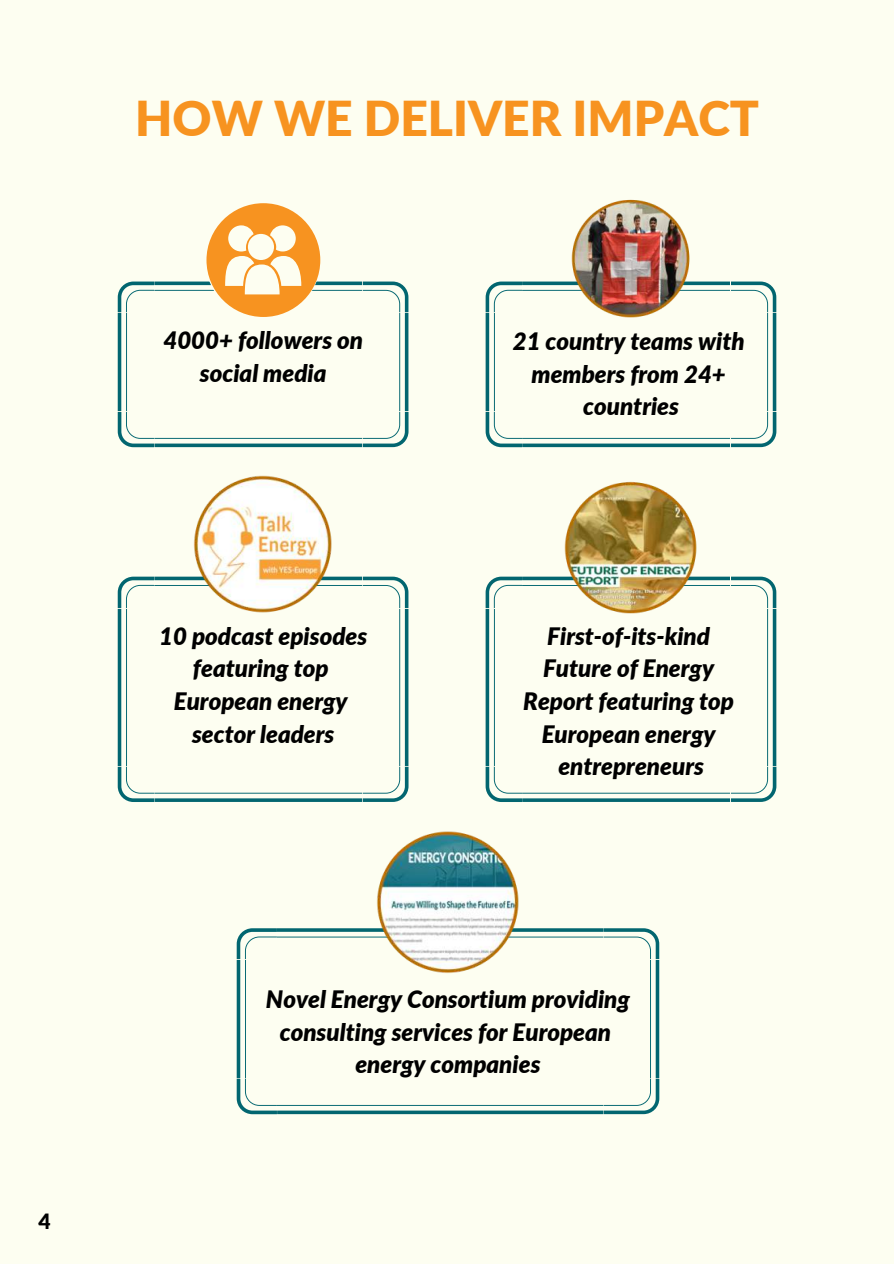
<style>
.page{position:relative;width:894px;height:1264px;background:#fff}
.page>*{position:absolute;margin:0;border:0;box-sizing:border-box;transform-origin:0 0}
.t1{font:900 48px "Lato";color:#f79320}
.t2{font:italic 900 24px/32.7px "Lato";color:#000;text-align:center}
.t3{font:900 21px "Lato";color:#000}
</style>
<div class="page">
<div style="left:0;top:0;width:893px;height:1263px;background:#fdfef1"></div>
<svg style="left:485px;top:281px;width:291px;height:166px"></svg>
<img style="left:571px;top:199px;width:119px;height:119px">
<svg style="left:237px;top:928px;width:422px;height:186px"></svg>
<img style="left:376px;top:831px;width:143px;height:142px">
<svg style="left:118px;top:281px;width:290px;height:166px"></svg>
<svg style="left:206px;top:203px;width:114px;height:114px"></svg>
<svg style="left:118px;top:576px;width:290px;height:226px"></svg>
<img style="left:194px;top:475px;width:138px;height:138px">
<svg style="left:485px;top:576px;width:291px;height:226px"></svg>
<img style="left:564px;top:481px;width:133px;height:132px">
<p class="t3" style="left:39px;top:1208px;width:14px">4</p>
<h1 class="t1" style="left:135px;top:89px;width:625px">HOW WE DELIVER IMPACT</h1>
<p class="t2" style="left:163px;top:323px;width:201px">4000+ followers on social media</p>
<p class="t2" style="left:512px;top:324px;width:233px">21 country teams with members from 24+ countries</p>
<p class="t2" style="left:159px;top:619px;width:209px">10 podcast episodes featuring top<br>European energy sector leaders</p>
<p class="t2" style="left:523px;top:619px;width:212px">First-of-its-kind<br>Future of Energy<br>Report featuring top<br>European energy entrepreneurs</p>
<p class="t2" style="left:266px;top:982px;width:365px">Novel Energy Consortium providing consulting services for European energy companies</p>
</div>
